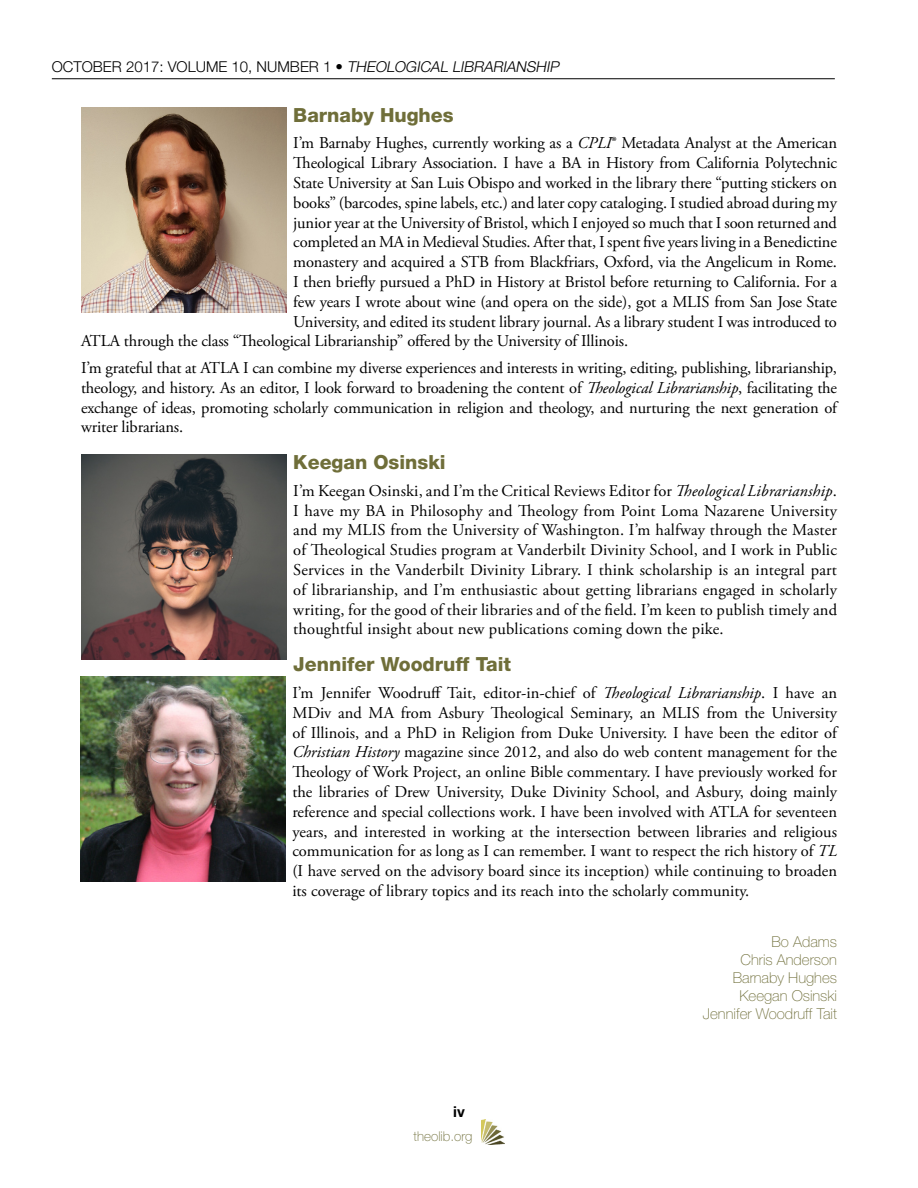
<style>
.page{position:relative;width:918px;height:1188px;background:#fff}
.page>*{position:absolute;margin:0;border:0;box-sizing:border-box;transform-origin:0 0}
.t1{font:800 19.5px "Helvetica Neue LT Pro";color:#6f6e39}
.t2{font:16.5px/19.8px "Adobe Garamond Pro";letter-spacing:-.01em;color:#000;text-align:justify}
.t3{font:100 15px/18px "Helvetica Neue LT Std";color:#6f6e39;text-align:right}
.t4{font:300 15px "Helvetica Neue LT Pro";color:#000}
.t5{font:700 15px "Helvetica Neue LT Pro";color:#000}
.t6{font:100 13.5px "Helvetica Neue LT Pro";color:#6f6e39}
.s1{font-style:italic}
</style>
<div class="page">
<hr style="left:52px;top:78px;width:783px;height:1px;background:#000">
<img style="left:481px;top:1120px;width:23px;height:25px">
<img style="left:82px;top:107px;width:205px;height:205px">
<img style="left:81px;top:677px;width:205px;height:205px">
<img style="left:82px;top:455px;width:205px;height:205px">
<p class="t4" style="left:52px;top:57px;width:512px">OCTOBER 2017: VOLUME 10, NUMBER 1 • <span class="s1">THEOLOGICAL LIBRARIANSHIP</span></p>
<p class="t1" style="left:293px;top:103px;width:162px">Barnaby Hughes</p>
<p class="t2" style="left:293px;top:134px;width:545px">I’m Barnaby Hughes, currently working as a <span class="s1">CPLI</span>® Metadata Analyst at the American</p>
<p class="t2" style="left:293px;top:154px;width:545px">Theological Library Association. I have a BA in History from California Polytechnic</p>
<p class="t2" style="left:293px;top:174px;width:545px">State University at San Luis Obispo and worked in the library there “putting stickers on</p>
<p class="t2" style="left:293px;top:193px;width:545px">books” (barcodes, spine labels, etc.) and later copy cataloging. I studied abroad during my</p>
<p class="t2" style="left:293px;top:213px;width:545px">junior year at the University of Bristol, which I enjoyed so much that I soon returned and</p>
<p class="t2" style="left:293px;top:233px;width:545px">completed an MA in Medieval Studies. After that, I spent five years living in a Benedictine</p>
<p class="t2" style="left:293px;top:253px;width:545px">monastery and acquired a STB from Blackfriars, Oxford, via the Angelicum in Rome.</p>
<p class="t2" style="left:293px;top:273px;width:545px">I then briefly pursued a PhD in History at Bristol before returning to California. For a</p>
<p class="t2" style="left:293px;top:292px;width:545px">few years I wrote about wine (and opera on the side), got a MLIS from San Jose State</p>
<p class="t2" style="left:293px;top:312px;width:545px">University, and edited its student library journal. As a library student I was introduced to</p>
<p class="t2" style="left:81px;top:332px;width:549px">ATLA through the class “Theological Librarianship” offered by the University of Illinois.</p>
<p class="t2" style="left:81px;top:358px;width:758px">I’m grateful that at ATLA I can combine my diverse experiences and interests in writing, editing, publishing, librarianship, theology, and history. As an editor, I look forward to broadening the content of <span class="s1">Theological Librarianship</span>, facilitating the exchange of ideas, promoting scholarly communication in religion and theology, and nurturing the next generation of writer librarians.</p>
<p class="t1" style="left:293px;top:451px;width:154px">Keegan Osinski</p>
<p class="t2" style="left:293px;top:481px;width:545px">I’m Keegan Osinski, and I’m the Critical Reviews Editor for <span class="s1">Theological Librarianship</span>.<br>I have my BA in Philosophy and Theology from Point Loma Nazarene University and my MLIS from the University of Washington. I’m halfway through the Master of Theological Studies program at Vanderbilt Divinity School, and I work in Public Services in the Vanderbilt Divinity Library. I think scholarship is an integral part of librarianship, and I’m enthusiastic about getting librarians engaged in scholarly writing, for the good of their libraries and of the field. I’m keen to publish timely and thoughtful insight about new publications coming down the pike.</p>
<p class="t1" style="left:293px;top:653px;width:219px">Jennifer Woodruff Tait</p>
<p class="t2" style="left:292px;top:683px;width:546px">I’m Jennifer Woodruff Tait, editor-in-chief of <span class="s1">Theological Librarianship</span>. I have an MDiv and MA from Asbury Theological Seminary, an MLIS from the University of Illinois, and a PhD in Religion from Duke University. I have been the editor of <span class="s1">Christian History</span> magazine since 2012, and also do web content management for the Theology of Work Project, an online Bible commentary. I have previously worked for the libraries of Drew University, Duke Divinity School, and Asbury, doing mainly reference and special collections work. I have been involved with ATLA for seventeen years, and interested in working at the intersection between libraries and religious communication for as long as I can remember. I want to respect the rich history of <span class="s1">TL </span>(I have served on the advisory board since its inception) while continuing to broaden its coverage of library topics and its reach into the scholarly community.</p>
<p class="t3" style="left:703px;top:933px;width:136px">Bo Adams<br>Chris Anderson<br>Barnaby Hughes<br>Keegan Osinski<br>Jennifer Woodruff Tait</p>
<p class="t5" style="left:453px;top:1102px;width:13px">iv</p>
<p class="t6" style="left:414px;top:1129px;width:60px">theolib.org</p>
</div>
